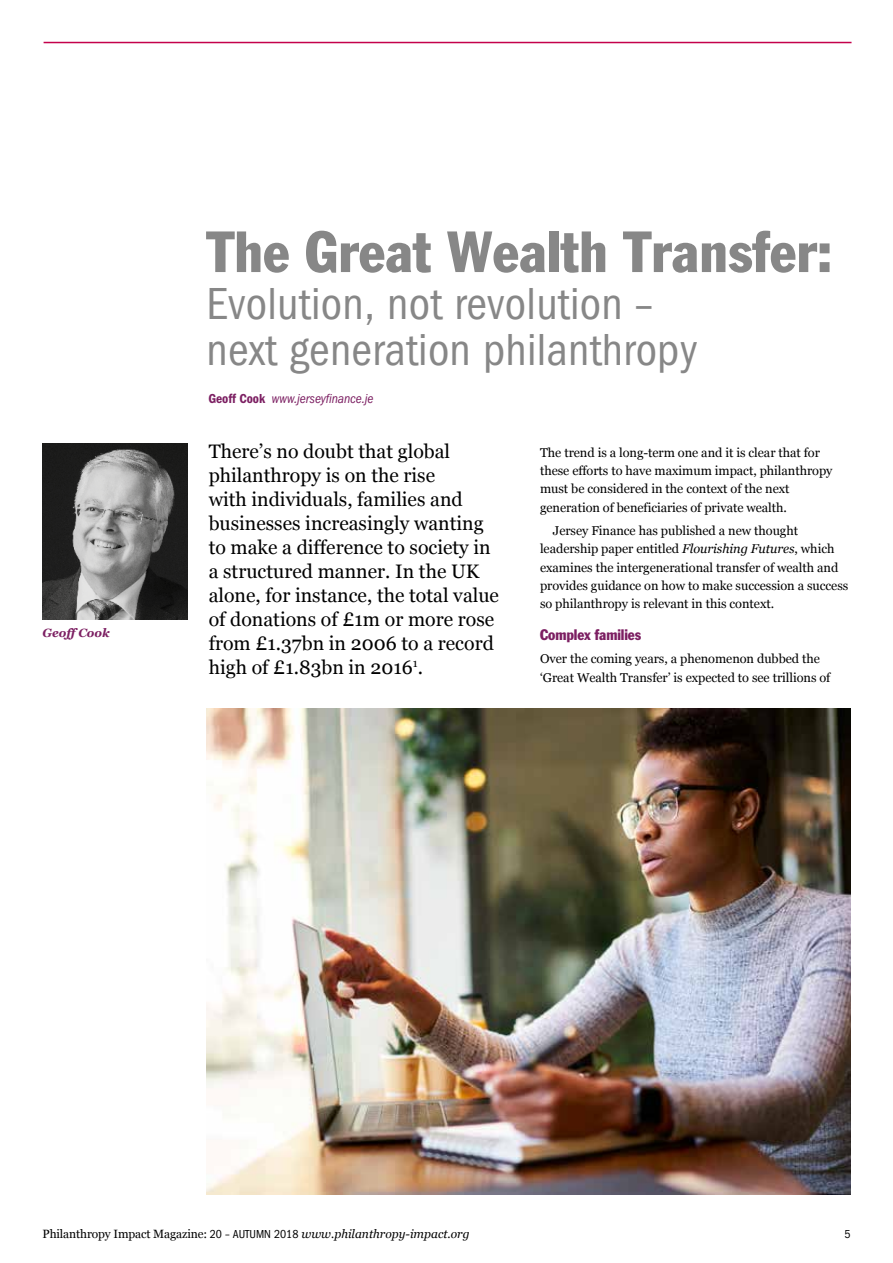
<style>
.page{position:relative;width:893px;height:1263px;background:#fff}
.page>*{position:absolute;margin:0;border:0;box-sizing:border-box;transform-origin:0 0}
.t1{font:condensed 57px "Franklin Gothic";letter-spacing:.005em;color:#878787}
.t2{font:condensed 46.5px/46.5px "ITC Franklin Gothic Std";letter-spacing:.005em;color:#878787}
.t3{font:19.5px/24px "Georgia";color:#000}
.t4{font:condensed 15px "Franklin Gothic";letter-spacing:-.005em;color:#7c1f62}
.t5{font:italic condensed 13.5px "ITC Franklin Gothic Std";letter-spacing:-.005em;color:#7c1f62}
.t6{font:12.75px/18.5px "Georgia";letter-spacing:-.005em;color:#000}
.t7{font:12px "Georgia";letter-spacing:-.01em;color:#000}
.t8{font:italic 700 12px "Georgia";letter-spacing:-.005em;color:#7c1f62}
.t9{font:condensed 12px "ITC Franklin Gothic Std";color:#000}
.s1{font-family:"ITC Franklin Gothic Std Dm Cd";font-style:normal;font-stretch:normal}
.s2{font-style:italic}
.s3{font-family:"ITC Franklin Gothic Std";font-stretch:condensed}
</style>
<div class="page">
<hr style="left:44px;top:42px;width:807px;height:1px;background:#c4014b">
<img style="left:43px;top:443px;width:144px;height:176px">
<img style="left:207px;top:709px;width:643px;height:486px">
<p class="t8" style="left:43px;top:625px;width:69px">Geoff Cook</p>
<h1 class="t1" style="left:207px;top:217px;width:627px">The Great Wealth Transfer:</h1>
<h2 class="t2" style="left:207px;top:280px;width:492px">Evolution, not revolution – next generation philanthropy</h2>
<p class="t5" style="left:208px;top:390px;width:167px"><span class="s1">Geoff Cook</span> www.jerseyfinance.je</p>
<p class="t3" style="left:209px;top:439px;width:292px">There’s no doubt that global philanthropy is on the rise<br>with individuals, families and businesses increasingly wanting to make a difference to society in a structured manner. In the UK alone, for instance, the total value of donations of £1m or more rose from £1.37bn in 2006 to a record high of £1.83bn in 2016<sup>1</sup>.</p>
<p class="t6" style="left:540px;top:443px;width:294px">The trend is a long-term one and it is clear that for these efforts to have maximum impact, philanthropy must be considered in the context of the next generation of beneficiaries of private wealth.</p>
<p class="t6" style="left:540px;top:521px;width:310px;text-indent:13px">Jersey Finance has published a new thought leadership paper entitled <span class="s2">Flourishing Futures</span>, which examines the intergenerational transfer of wealth and provides guidance on how to make succession a success so philanthropy is relevant in this context.</p>
<p class="t4" style="left:540px;top:626px;width:103px">Complex families</p>
<p class="t6" style="left:540px;top:650px;width:292px">Over the coming years, a phenomenon dubbed the ‘Great Wealth Transfer’ is expected to see trillions of</p>
<p class="t7" style="left:43px;top:1227px;width:429px">Philanthropy Impact Magazine: <span class="s3">20 – AUTUMN 2018</span> <span class="s2">www.philanthropy-impact.org</span></p>
<p class="t9" style="left:844px;top:1227px;width:8px">5</p>
</div>
